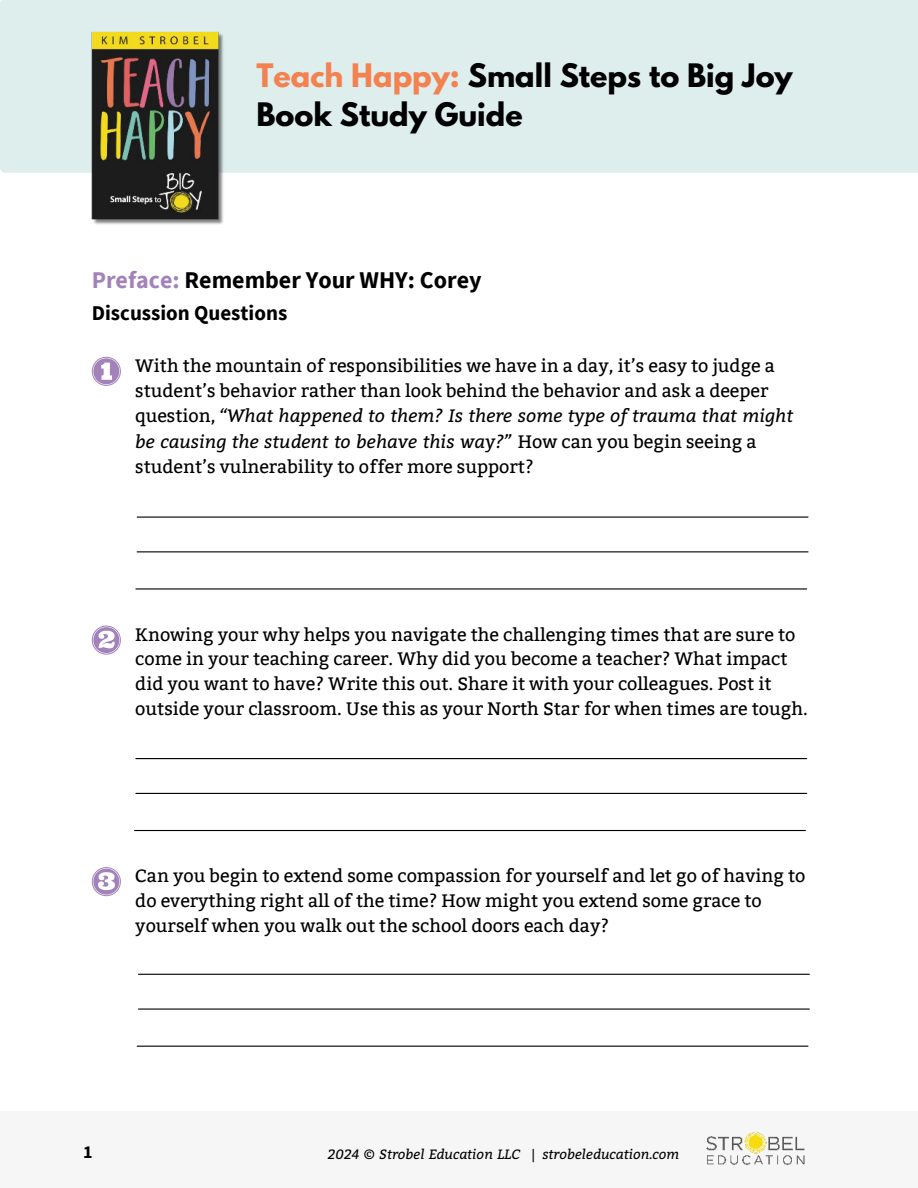
<style>
.page{position:relative;width:918px;height:1188px;background:#fff}
.page>*{position:absolute;margin:0;border:0;box-sizing:border-box;transform-origin:0 0}
.t1{font:700 28.65px/39.3px "League Spartan";color:#000}
.t2{font:700 24px "Source Sans Pro";color:#000}
.t3{font:700 21px "Source Sans Pro";color:#000}
.t4{font:18px/24.8px "Bitter";color:#000}
.t5{font:700 18px "Source Sans Pro";color:#000}
.t6{font:italic 13.5px "Bitter";color:#000}
.s1{color:#f48150}
.s2{color:#a382ba}
.s3{font-style:italic}
.s4{font-style:normal}
</style>
<div class="page">
<div style="left:0;top:1111px;width:918px;height:77px;background:#f6f6f6"></div>
<svg style="left:92px;top:357px;width:29px;height:29px"></svg>
<hr style="left:136px;top:588px;width:671px;height:2px;background:#000">
<hr style="left:137px;top:517px;width:671px;height:1px;background:#000">
<hr style="left:137px;top:551px;width:671px;height:1px;background:#000">
<div style="left:0;top:0;width:918px;height:173px;background:#ddeeec"></div>
<svg style="left:92px;top:626px;width:29px;height:29px"></svg>
<hr style="left:135px;top:830px;width:670px;height:1px;background:#000">
<hr style="left:136px;top:758px;width:671px;height:1px;background:#000">
<hr style="left:136px;top:793px;width:671px;height:1px;background:#000">
<hr style="left:137px;top:1046px;width:671px;height:1px;background:#000">
<hr style="left:138px;top:974px;width:671px;height:1px;background:#000">
<hr style="left:138px;top:1009px;width:671px;height:1px;background:#000">
<svg style="left:92px;top:867px;width:29px;height:29px"></svg>
<img style="left:706px;top:1132px;width:99px;height:34px">
<img style="left:92px;top:29px;width:133px;height:196px">
<h1 class="t1" style="left:257px;top:55px;width:538px"><span class="s1">Teach Happy:</span> Small Steps to Big Joy<br>Book Study Guide</h1>
<h2 class="t2" style="left:92px;top:263px;width:391px"><span class="s2">Preface:</span> Remember Your WHY: Corey</h2>
<p class="t3" style="left:92px;top:299px;width:197px">Discussion Questions</p>
<p class="t4" style="left:135px;top:353px;width:659px;line-height:25.3px">With the mountain of responsibilities we have in a day, it’s easy to judge a student’s behavior rather than look behind the behavior and ask a deeper question, <span class="s3">“What happened to them? Is there some type of trauma that might be causing the student to behave this way?”</span> How can you begin seeing a student’s vulnerability to offer more support?</p>
<p class="t4" style="left:135px;top:622px;width:674px">Knowing your why helps you navigate the challenging times that are sure to come in your teaching career. Why did you become a teacher? What impact did you want to have? Write this out. Share it with your colleagues. Post it outside your classroom. Use this as your North Star for when times are tough.</p>
<p class="t4" style="left:135px;top:864px;width:672px">Can you begin to extend some compassion for yourself and let go of having to do everything right all of the time? How might you extend some grace to yourself when you walk out the school doors each day?</p>
<p class="t5" style="left:83px;top:1140px;width:11px">1</p>
<p class="t6" style="left:328px;top:1144px;width:353px">2024 © Strobel Education LLC <span class="s4">|</span> strobeleducation.com</p>
</div>
